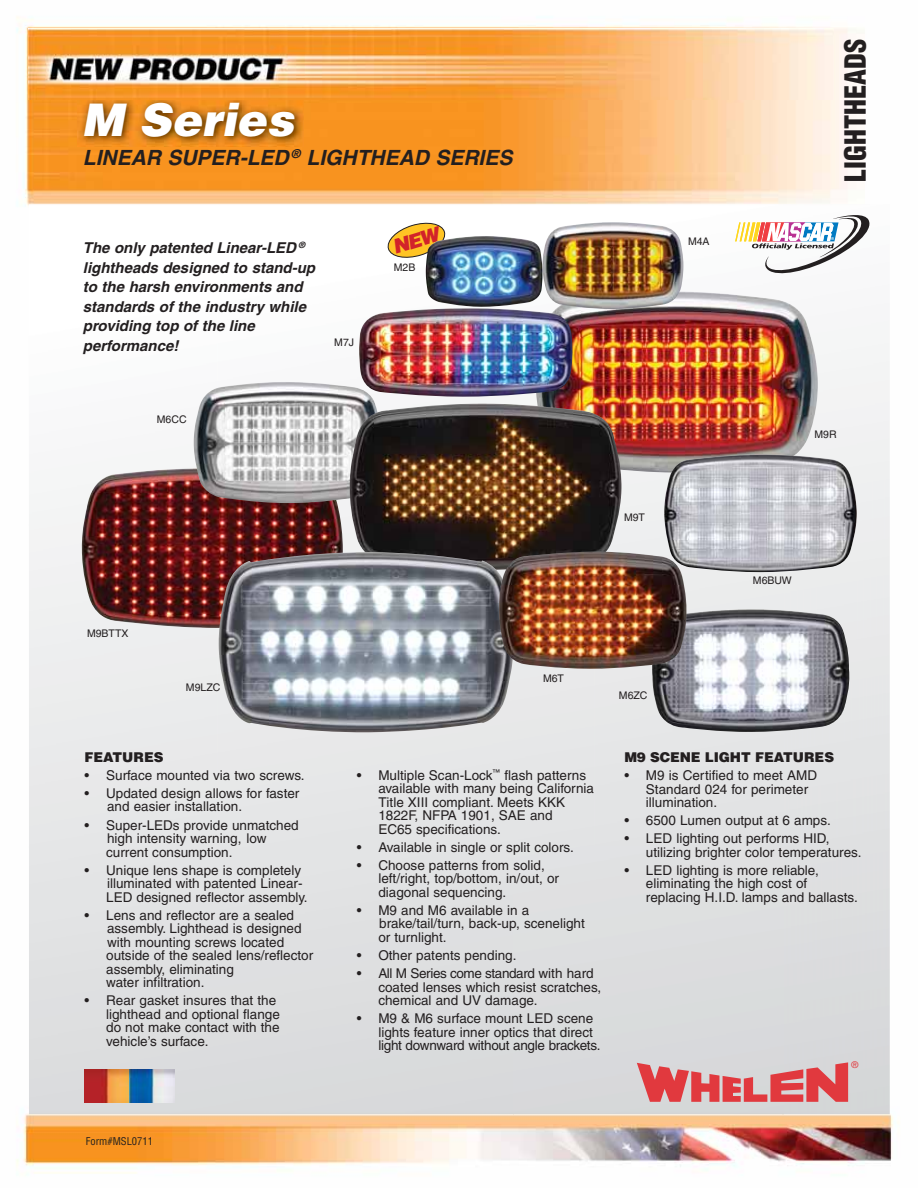
<style>
.page{position:relative;width:918px;height:1188px;background:#fff}
.page>*{position:absolute;margin:0;border:0;box-sizing:border-box;transform-origin:0 0}
.t1{font:italic 900 45px "Helvetica";color:#fff}
.t2{font:900 condensed 28.5px "Helvetica";color:#231f20}
.t3{font:italic 700 21px "Helvetica";color:#231f20}
.t4{font:italic 700 15px/19.5px "Helvetica";color:#231f20}
.t5{font:13.5px/13.5px "Helvetica";color:#231f20}
.t6{font:900 13.5px "Helvetica";color:#231f20}
.t7{font:10.5px "Helvetica";color:#231f20}
.t8{font:condensed 10.5px "Helvetica";color:#231f20}
.t9{font:9.3px "Helvetica";color:#e1393e}
.t10{font:8.7px "Myriad Pro";color:#fdfdfc}
</style>
<div class="page">
<img style="left:16px;top:17px;width:877px;height:1157px">
<img style="left:29px;top:204px;width:861px;height:910px">
<img style="left:78px;top:100px;width:226px;height:46px">
<svg style="left:735px;top:215px;width:134px;height:58px"></svg>
<img style="left:85px;top:1070px;width:90px;height:33px">
<svg style="left:637px;top:1062px;width:211px;height:40px;background:#dc8184"></svg>
<img style="left:535px;top:291px;width:283px;height:182px">
<img style="left:664px;top:455px;width:193px;height:117px">
<img style="left:81px;top:468px;width:262px;height:160px">
<img style="left:194px;top:382px;width:189px;height:121px">
<img style="left:542px;top:222px;width:142px;height:87px">
<img style="left:359px;top:308px;width:214px;height:89px">
<img style="left:349px;top:404px;width:273px;height:148px">
<img style="left:219px;top:552px;width:295px;height:181px">
<img style="left:651px;top:609px;width:200px;height:123px">
<img style="left:499px;top:552px;width:188px;height:117px">
<img style="left:426px;top:236px;width:117px;height:71px">
<img style="left:28px;top:28px;width:805px;height:72px">
<svg style="left:386px;top:221px;width:61px;height:39px"></svg>
<h1 class="t1" style="left:81px;top:103px;width:214px">M Series</h1>
<h3 class="t3" style="left:83px;top:150px;width:431px">LINEAR SUPER-LED <sup>®</sup> LIGHTHEAD SERIES</h3>
<p class="t4" style="left:83px;top:240px;width:234px">The only patented Linear-LED <sup>® </sup>lightheads designed to stand-up to the harsh environments and standards of the industry while providing top of the line performance!</p>
<p class="t7" style="left:334px;top:339px;width:21px">M7J</p>
<p class="t7" style="left:157px;top:415px;width:31px">M6CC</p>
<p class="t7" style="left:394px;top:263px;width:23px">M2B</p>
<p class="t7" style="left:688px;top:237px;width:23px">M4A</p>
<h2 class="t2" style="left:844px;top:182px;width:144px;rotate:-90deg">LIGHTHEADS</h2>
<p class="t10" style="left:831px;top:235px;width:5px">®</p>
<p class="t7" style="left:814px;top:430px;width:24px">M9R</p>
<p class="t7" style="left:87px;top:629px;width:43px">M9BTTX</p>
<p class="t7" style="left:186px;top:683px;width:36px">M9LZC</p>
<p class="t6" style="left:85px;top:752px;width:81px">FEATURES</p>
<p class="t5" style="left:85px;top:770px;width:222px">• Surface mounted via two screws.</p>
<p class="t5" style="left:107px;top:788px;width:194px;text-indent:-23px">• Updated design allows for faster and easier installation.</p>
<p class="t5" style="left:106px;top:819px;width:194px;text-indent:-22px">• Super-LEDs provide unmatched high intensity warning, low current consumption.</p>
<p class="t5" style="left:106px;top:864px;width:203px;text-indent:-22px">• Unique lens shape is completely illuminated with patented Linear-<br>LED designed reflector assembly.</p>
<p class="t5" style="left:106px;top:910px;width:209px;text-indent:-22px">• Lens and reflector are a sealed assembly. Lighthead is designed with mounting screws located outside of the sealed lens/reflector assembly, eliminating<br>water infiltration.</p>
<p class="t5" style="left:106px;top:995px;width:175px;text-indent:-22px">• Rear gasket insures that the lighthead and optional flange do not make contact with the vehicle’s surface.</p>
<p class="t8" style="left:86px;top:1137px;width:69px">Form#MSL0711</p>
<p class="t7" style="left:624px;top:514px;width:22px">M9T</p>
<p class="t7" style="left:753px;top:577px;width:40px">M6BUW</p>
<p class="t7" style="left:543px;top:675px;width:22px">M6T</p>
<p class="t7" style="left:619px;top:691px;width:30px">M6ZC</p>
<p class="t5" style="left:378px;top:769px;width:217px;text-indent:-22px">• Multiple Scan-Lock<sup>™</sup> flash patterns available with many being California<br>Title XIII compliant. Meets KKK<br>1822F, NFPA 1901, SAE and<br>EC65 specifications.</p>
<p class="t5" style="left:357px;top:842px;width:219px">• Available in single or split colors.</p>
<p class="t5" style="left:378px;top:860px;width:182px;text-indent:-22px">• Choose patterns from solid, left/right, top/bottom, in/out, or diagonal sequencing.</p>
<p class="t5" style="left:378px;top:905px;width:208px;text-indent:-22px">• M9 and M6 available in a brake/tail/turn, back-up, scenelight or turnlight.</p>
<p class="t5" style="left:357px;top:950px;width:161px">• Other patents pending.</p>
<p class="t5" style="left:378px;top:968px;width:225px;text-indent:-22px">• All M Series come standard with hard coated lenses which resist scratches, chemical and UV damage.</p>
<p class="t5" style="left:378px;top:1013px;width:224px;text-indent:-22px">• M9 &amp; M6 surface mount LED scene lights feature inner optics that direct light downward without angle brackets.</p>
<p class="t6" style="left:624px;top:753px;width:211px">M9 SCENE LIGHT FEATURES</p>
<p class="t5" style="left:646px;top:770px;width:173px;text-indent:-22px">• M9 is Certified to meet AMD<br>Standard 024 for perimeter illumination.</p>
<p class="t5" style="left:624px;top:815px;width:208px">• 6500 Lumen output at 6 amps.</p>
<p class="t5" style="left:646px;top:833px;width:217px;text-indent:-22px">• LED lighting out performs HID, utilizing brighter color temperatures.</p>
<p class="t5" style="left:646px;top:865px;width:213px;text-indent:-22px">• LED lighting is more reliable, eliminating the high cost of replacing H.I.D. lamps and ballasts.</p>
<p class="t9" style="left:851px;top:1062px;width:8px">®</p>
</div>
